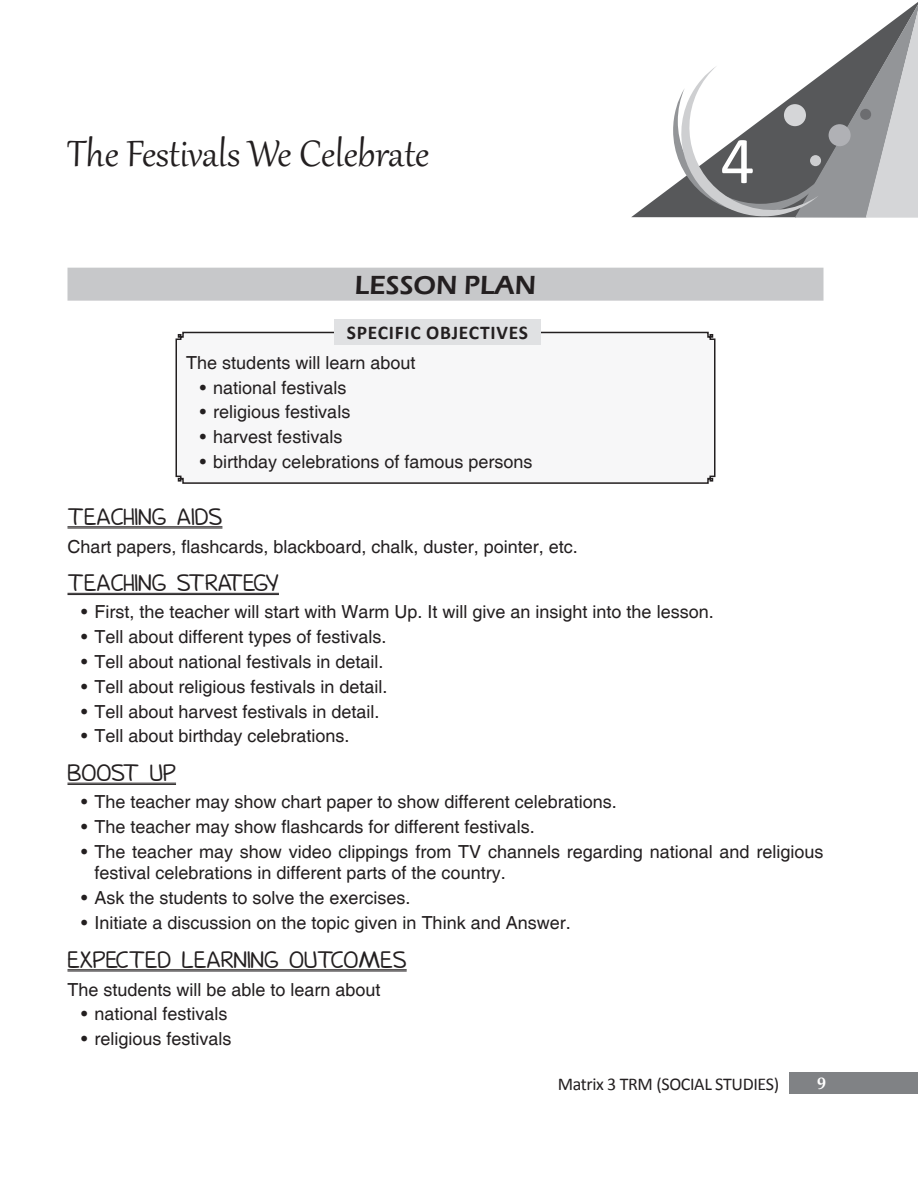
<style>
.page{position:relative;width:918px;height:1188px;background:#fff}
.page>*{position:absolute;margin:0;border:0;box-sizing:border-box;transform-origin:0 0}
.t1{font:67.5px "Calibri";color:#fff}
.t2{font:45px "Gabriola";color:#231f20}
.Lesson_plan{font:600 27px "Eras ITC";color:#231f20}
.Head_1{font:21px "Donald";color:#231f20}
.t3{font:700 19.5px "Calibri";letter-spacing:.04em;color:#231f20}
.Body_text{font:18px/21.6px "Helvetica";color:#231f20}
.t4{font:18px "Calibri";letter-spacing:-.02em;color:#231f20}
.t5{font:700 18px "Palatino";color:#fff}
</style>
<div class="page">
<svg style="left:631px;top:2px;width:287px;height:215px"></svg>
<svg style="left:670px;top:5px;width:248px;height:213px"></svg>
<div style="left:790px;top:1072px;width:128px;height:22px;background:#808285"></div>
<div style="left:68px;top:268px;width:756px;height:33px;background:#c7c8ca"></div>
<hr style="left:68px;top:527px;width:154px;height:1px;background:#231f20">
<hr style="left:68px;top:528px;width:154px;height:1px;background:#231f20">
<hr style="left:68px;top:593px;width:211px;height:1px;background:#231f20">
<hr style="left:68px;top:594px;width:211px;height:1px;background:#231f20">
<hr style="left:68px;top:783px;width:108px;height:1px;background:#231f20">
<hr style="left:68px;top:784px;width:108px;height:1px;background:#231f20">
<hr style="left:68px;top:970px;width:339px;height:1px;background:#231f20">
<hr style="left:68px;top:971px;width:339px;height:1px;background:#231f20">
<svg style="left:175px;top:331px;width:541px;height:153px"></svg>
<div style="left:334px;top:319px;width:207px;height:26px;background:#e0e1e3"></div>
<p class="t2" style="left:68px;top:124px;width:363px">The Festivals We Celebrate</p>
<p class="t1" style="left:721px;top:119px;width:36px">4</p>
<p class="Lesson_plan" style="left:355px;top:270px;width:183px">LESSON PLAN</p>
<p class="t3" style="left:347px;top:321px;width:183px">SPECIFIC OBJECTIVES</p>
<p class="Body_text" style="left:186px;top:352px;width:231px">The students will learn about</p>
<p class="Body_text" style="left:200px;top:377px;width:148px">• national festivals</p>
<p class="Body_text" style="left:200px;top:402px;width:152px">• religious festivals</p>
<p class="Body_text" style="left:200px;top:427px;width:144px">• harvest festivals</p>
<p class="Body_text" style="left:200px;top:452px;width:334px">• birthday celebrations of famous persons</p>
<p class="Head_1" style="left:68px;top:508px;width:156px">TEACHING AIDS</p>
<p class="Body_text" style="left:68px;top:536px;width:512px">Chart papers, flashcards, blackboard, chalk, duster, pointer, etc.</p>
<p class="Head_1" style="left:68px;top:574px;width:213px">TEACHING STRATEGY</p>
<p class="Body_text" style="left:81px;top:602px;width:634px">• First, the teacher will start with Warm Up. It will give an insight into the lesson.</p>
<p class="Body_text" style="left:81px;top:627px;width:307px">• Tell about different types of festivals.</p>
<p class="Body_text" style="left:81px;top:651px;width:304px">• Tell about national festivals in detail.</p>
<p class="Body_text" style="left:81px;top:676px;width:308px">• Tell about religious festivals in detail.</p>
<p class="Body_text" style="left:81px;top:701px;width:300px">• Tell about harvest festivals in detail.</p>
<p class="Body_text" style="left:81px;top:726px;width:270px">• Tell about birthday celebrations.</p>
<p class="Head_1" style="left:68px;top:764px;width:110px">BOOST UP</p>
<p class="Body_text" style="left:81px;top:792px;width:537px">• The teacher may show chart paper to show different celebrations.</p>
<p class="Body_text" style="left:81px;top:816px;width:455px">• The teacher may show flashcards for different festivals.</p>
<p class="Body_text" style="left:94px;top:841px;width:730px;text-indent:-14px">• The teacher may show video clippings from TV channels regarding national and religious festival celebrations in different parts of the country.</p>
<p class="Body_text" style="left:81px;top:888px;width:331px">• Ask the students to solve the exercises.</p>
<p class="Body_text" style="left:81px;top:913px;width:491px">• Initiate a discussion on the topic given in Think and Answer.</p>
<p class="Head_1" style="left:68px;top:951px;width:341px">EXPECTED LEARNING OUTCOMES</p>
<p class="Body_text" style="left:68px;top:979px;width:315px">The students will be able to learn about</p>
<p class="Body_text" style="left:81px;top:1004px;width:148px">• national festivals</p>
<p class="Body_text" style="left:81px;top:1029px;width:152px">• religious festivals</p>
<p class="t4" style="left:558px;top:1073px;width:223px">Matrix 3 TRM (SOCIAL STUDIES)</p>
<p class="t5" style="left:817px;top:1073px;width:10px">9</p>
</div>
